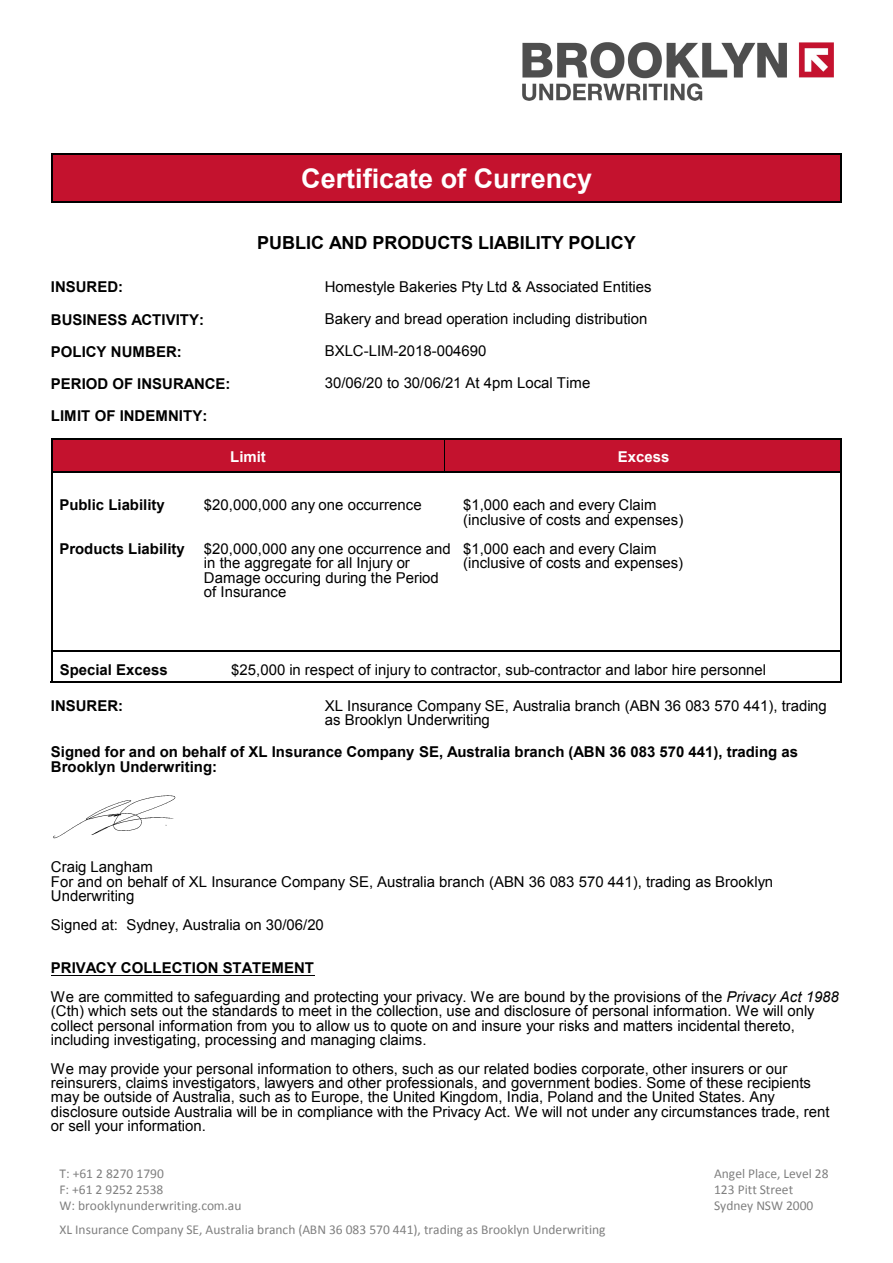
<style>
.page{position:relative;width:893px;height:1263px;background:#fff}
.page>*{position:absolute;margin:0;border:0;box-sizing:border-box;transform-origin:0 0}
.t1{font:700 27px "Arial";color:#fff}
.t2{font:700 18px "Arial";color:#000}
.t3{font:15px/14.2px "Arial";color:#000}
.t4{font:700 15px/15px "Arial";color:#000}
.t5{font:700 15px "Arial";color:#fff}
.t6{font:13.5px "Calibri";color:#808080}
.s1{font-weight:700}
.s2{font-style:italic}
</style>
<div class="page">
<img style="left:523px;top:42px;width:310px;height:59px">
<div style="left:51px;top:154px;width:791px;height:48px;background:#c4122e"></div>
<hr style="left:51px;top:154px;width:1px;height:48px;background:#000">
<hr style="left:840px;top:154px;width:2px;height:48px;background:#000">
<hr style="left:51px;top:154px;width:791px;height:1px;background:#000">
<hr style="left:51px;top:201px;width:791px;height:1px;background:#000">
<div style="left:51px;top:438px;width:394px;height:35px;background:#c4122e"></div>
<hr style="left:51px;top:438px;width:1px;height:35px;background:#000">
<hr style="left:444px;top:438px;width:1px;height:35px;background:#000">
<hr style="left:51px;top:438px;width:394px;height:2px;background:#000">
<hr style="left:51px;top:472px;width:394px;height:1px;background:#000">
<div style="left:445px;top:438px;width:397px;height:35px;background:#c4122e"></div>
<hr style="left:840px;top:438px;width:2px;height:35px;background:#000">
<hr style="left:445px;top:438px;width:397px;height:2px;background:#000">
<hr style="left:445px;top:472px;width:397px;height:1px;background:#000">
<hr style="left:51px;top:473px;width:1px;height:178px;background:#000">
<hr style="left:51px;top:650px;width:394px;height:1px;background:#000">
<hr style="left:840px;top:473px;width:2px;height:178px;background:#000">
<hr style="left:445px;top:650px;width:397px;height:1px;background:#000">
<hr style="left:51px;top:652px;width:1px;height:31px;background:#000">
<hr style="left:51px;top:681px;width:169px;height:2px;background:#000">
<hr style="left:840px;top:652px;width:2px;height:31px;background:#000">
<hr style="left:220px;top:681px;width:622px;height:2px;background:#000">
<hr style="left:51px;top:975px;width:263px;height:1px;background:#000">
<img style="left:53px;top:795px;width:123px;height:44px">
<h1 class="t1" style="left:301px;top:169px;width:293px">Certificate of Currency</h1>
<p class="t2" style="left:257px;top:236px;width:380px">PUBLIC AND PRODUCTS LIABILITY POLICY</p>
<p class="t4" style="left:51px;top:281px;width:74px">INSURED:</p>
<p class="t3" style="left:325px;top:281px;width:328px">Homestyle Bakeries Pty Ltd &amp; Associated Entities</p>
<p class="t4" style="left:51px;top:313px;width:155px">BUSINESS ACTIVITY:</p>
<p class="t3" style="left:325px;top:313px;width:324px">Bakery and bread operation including distribution</p>
<p class="t4" style="left:51px;top:345px;width:132px">POLICY NUMBER:</p>
<p class="t3" style="left:325px;top:345px;width:163px">BXLC-LIM-2018-004690</p>
<p class="t4" style="left:51px;top:377px;width:181px">PERIOD OF INSURANCE:</p>
<p class="t3" style="left:325px;top:377px;width:267px">30/06/20 to 30/06/21 At 4pm Local Time</p>
<p class="t4" style="left:51px;top:409px;width:158px">LIMIT OF INDEMNITY:</p>
<p class="t5" style="left:230px;top:451px;width:37px">Limit</p>
<p class="t5" style="left:618px;top:451px;width:53px">Excess</p>
<p class="t4" style="left:59px;top:499px;width:107px">Public Liability</p>
<p class="t3" style="left:204px;top:499px;width:219px">$20,000,000 any one occurrence</p>
<p class="t3" style="left:463px;top:499px;width:222px">$1,000 each and every Claim (inclusive of costs and expenses)</p>
<p class="t4" style="left:59px;top:543px;width:127px">Products Liability</p>
<p class="t3" style="left:204px;top:543px;width:454px">$20,000,000 any one occurrence and $1,000 each and every Claim in the aggregate for all Injury or</p>
<p class="t3" style="left:463px;top:557px;width:222px">(inclusive of costs and expenses)</p>
<p class="t3" style="left:204px;top:572px;width:236px">Damage occuring during the Period of Insurance</p>
<p class="t4" style="left:60px;top:664px;width:109px">Special Excess</p>
<p class="t3" style="left:231px;top:663px;width:536px">$25,000 in respect of injury to contractor, sub-contractor and labor hire personnel</p>
<p class="t4" style="left:51px;top:700px;width:74px">INSURER:</p>
<p class="t3" style="left:325px;top:700px;width:504px">XL Insurance Company SE, Australia branch (ABN 36 083 570 441), trading as Brooklyn Underwriting</p>
<p class="t4" style="left:51px;top:746px;width:749px">Signed for and on behalf of XL Insurance Company SE, Australia branch (ABN 36 083 570 441), trading as<br>Brooklyn Underwriting:</p>
<p class="t3" style="left:51px;top:861px;width:724px">Craig Langham<br>For and on behalf of XL Insurance Company SE, Australia branch (ABN 36 083 570 441), trading as Brooklyn<br>Underwriting</p>
<p class="t3" style="left:51px;top:919px;width:274px">Signed at: Sydney, Australia on 30/06/20</p>
<p class="t3" style="left:51px;top:955px;width:789px;line-height:28.7px"><span class="s1">PRIVACY COLLECTION STATEMENT<br></span>We are committed to safeguarding and protecting your privacy. We are bound by the provisions of the <span class="s2">Privacy Act 1988</span></p>
<p class="t3" style="left:51px;top:1005px;width:765px">(Cth) which sets out the standards to meet in the collection, use and disclosure of personal information. We will only collect personal information from you to allow us to quote on and insure your risks and matters incidental thereto, including investigating, processing and managing claims.</p>
<p class="t3" style="left:51px;top:1063px;width:780px">We may provide your personal information to others, such as our related bodies corporate, other insurers or our reinsurers, claims investigators, lawyers and other professionals, and government bodies. Some of these recipients may be outside of Australia, such as to Europe, the United Kingdom, India, Poland and the United States. Any disclosure outside Australia will be in compliance with the Privacy Act. We will not under any circumstances trade, rent or sell your information.</p>
<p class="t6" style="left:59px;top:1167px;width:106px">T: +61 2 8270 1790</p>
<p class="t6" style="left:714px;top:1167px;width:116px">Angel Place, Level 28</p>
<p class="t6" style="left:59px;top:1184px;width:105px">F: +61 2 9252 2538</p>
<p class="t6" style="left:714px;top:1184px;width:80px">123 Pitt Street</p>
<p class="t6" style="left:59px;top:1200px;width:184px">W: brooklynunderwriting.com.au</p>
<p class="t6" style="left:714px;top:1200px;width:101px">Sydney NSW 2000</p>
<p class="t6" style="left:59px;top:1224px;width:548px">XL Insurance Company SE, Australia branch (ABN 36 083 570 441), trading as Brooklyn Underwriting</p>
</div>
